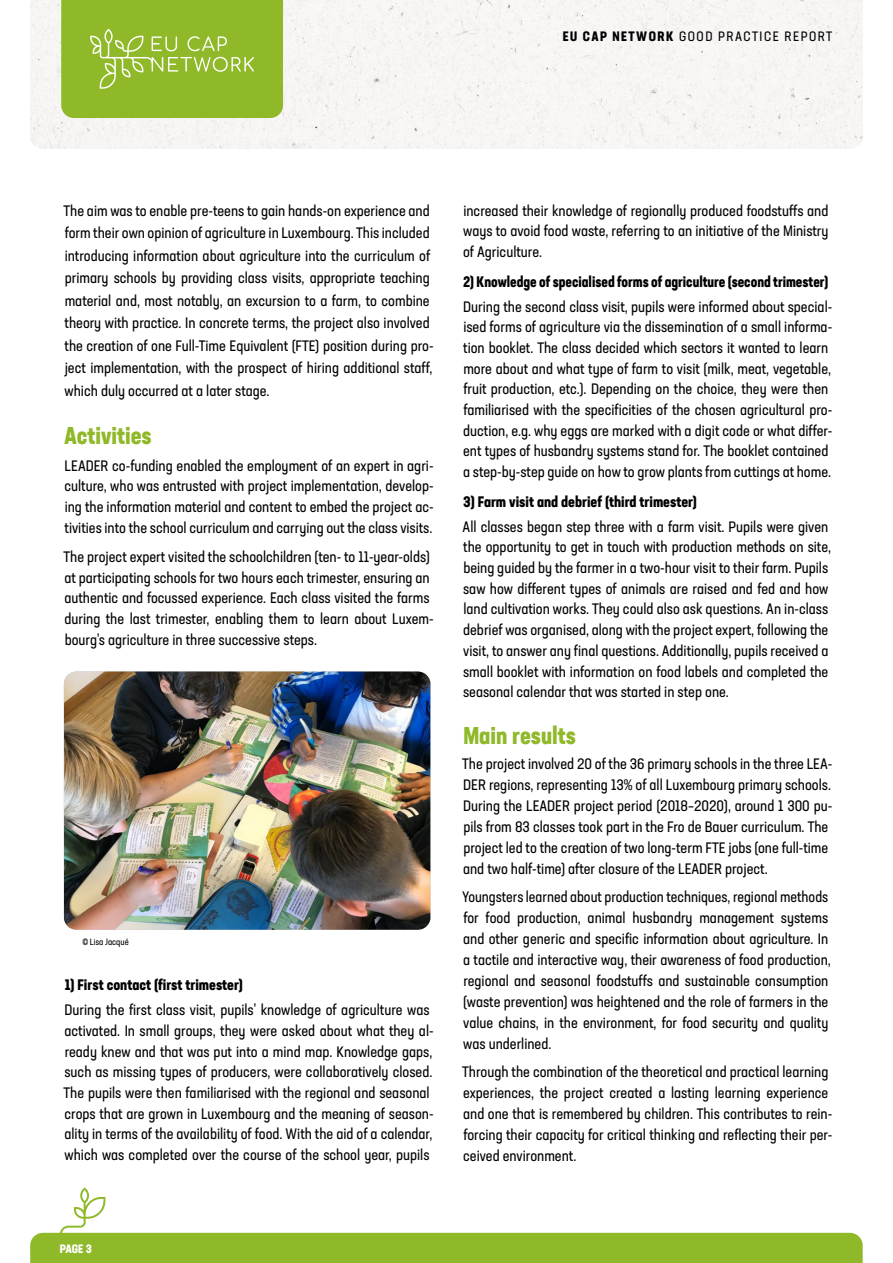
<style>
.page{position:relative;width:893px;height:1263px;background:#fff}
.page>*{position:absolute;margin:0;border:0;box-sizing:border-box;transform-origin:0 0}
.t1{font:700 condensed 24px "Neusa Next Std";color:#8fb929}
.t2{font:condensed 15px/20.7px "Neusa Next Std";color:#000}
.t3{font:700 condensed 15px "Neusa Next Std";color:#000}
.t4{font:700 condensed 15px "Neusa Next Std";color:#000;scale:.96 1}
.t5{font:condensed 13.5px "Neusa Next Std";letter-spacing:.11em;color:#000}
.t6{font:700 condensed 12px "Neusa Next Std";color:#fff}
.t7{font:condensed 9px "Neusa Next Std";color:#000}
.s1{font-weight:700}
</style>
<div class="page">
<svg style="left:30px;top:1187px;width:833px;height:76px"></svg>
<div style="left:30px;top:0;width:833px;height:149px;background:#f7f6f5"></div>
<svg style="left:61px;top:0;width:222px;height:118px;background:#94bc34"></svg>
<img style="left:64px;top:671px;width:366px;height:259px">
<p class="t5" style="left:563px;top:27px;width:271px"><span class="s1">EU CAP NETWORK</span> GOOD PRACTICE REPORT</p>
<p class="t2" style="left:64px;top:199px;width:372px;line-height:22.5px">The aim was to enable pre-teens to gain hands-on experience and form their own opinion of agriculture in Luxembourg. This included introducing information about agriculture into the curriculum of primary schools by providing class visits, appropriate teaching material and, most notably, an excursion to a farm, to combine theory with practice. In concrete terms, the project also involved the creation of one Full-Time Equivalent (FTE) position during pro&shy;ject implementation, with the prospect of hiring additional staff, which duly occurred at a later stage.</p>
<h1 class="t1" style="left:64px;top:420px;width:89px">Activities</h1>
<p class="t2" style="left:64px;top:455px;width:371px;text-align:justify">LEADER co-funding enabled the employment of an expert in agri&shy;culture, who was entrusted with project implementation, develop&shy;ing the information material and content to embed the project ac&shy;tivities into the school curriculum and carrying out the class visits.</p>
<p class="t2" style="left:64px;top:546px;width:372px">The project expert visited the schoolchildren (ten- to 11-year-olds) at participating schools for two hours each trimester, ensuring an authentic and focussed experience. Each class visited the farms during the last trimester, enabling them to learn about Luxem&shy;bourg’s agriculture in three successive steps.</p>
<p class="t7" style="left:82px;top:936px;width:48px">© Lisa Jacqué</p>
<p class="t3" style="left:65px;top:975px;width:180px">1) First contact (first trimester)</p>
<p class="t2" style="left:64px;top:999px;width:372px">During the first class visit, pupils’ knowledge of agriculture was activated. In small groups, they were asked about what they al&shy;ready knew and that was put into a mind map. Knowledge gaps, such as missing types of producers, were collaboratively closed.<br>The pupils were then familiarised with the regional and seasonal crops that are grown in Luxembourg and the meaning of season&shy;ality in terms of the availability of food. With the aid of a calendar, which was completed over the course of the school year, pupils</p>
<p class="t2" style="left:463px;top:200px;width:367px;text-align:justify">increased their knowledge of regionally produced foodstuffs and ways to avoid food waste, referring to an initiative of the Ministry of Agriculture.</p>
<p class="t4" style="left:463px;top:272px;width:382px">2) Knowledge of specialised forms of agriculture (second trimester)</p>
<p class="t2" style="left:463px;top:296px;width:371px">During the second class visit, pupils were informed about special&shy;ised forms of agriculture via the dissemination of a small informa&shy;tion booklet. The class decided which sectors it wanted to learn more about and what type of farm to visit (milk, meat, vegetable, fruit production, etc.). Depending on the choice, they were then familiarised with the specificities of the chosen agricultural pro&shy;duction, e.g. why eggs are marked with a digit code or what differ&shy;ent types of husbandry systems stand for. The booklet contained a step-by-step guide on how to grow plants from cuttings at home.</p>
<p class="t3" style="left:463px;top:492px;width:235px">3) Farm visit and debrief (third trimester)</p>
<p class="t2" style="left:463px;top:516px;width:370px">All classes began step three with a farm visit. Pupils were given the opportunity to get in touch with production methods on site, being guided by the farmer in a two-hour visit to their farm. Pupils saw how different types of animals are raised and fed and how land cultivation works. They could also ask questions. An in-class debrief was organised, along with the project expert, following the visit, to answer any final questions. Additionally, pupils received a small booklet with information on food labels and completed the seasonal calendar that was started in step one.</p>
<h1 class="t1" style="left:463px;top:720px;width:114px">Main results</h1>
<p class="t2" style="left:462px;top:753px;width:372px">The project involved 20 of the 36 primary schools in the three LEA-DER regions, representing 13% of all Luxembourg primary schools.<br>During the LEADER project period (2018–2020), around 1 300 pu&shy;pils from 83 classes took part in the Fro de Bauer curriculum. The project led to the creation of two long-term FTE jobs (one full-time and two half-time) after closure of the LEADER project.</p>
<p class="t2" style="left:462px;top:886px;width:370px">Youngsters learned about production techniques, regional methods for food production, animal husbandry management systems and other generic and specific information about agriculture. In a tactile and interactive way, their awareness of food production, regional and seasonal foodstuffs and sustainable consumption (waste prevention) was heightened and the role of farmers in the value chains, in the environment, for food security and quality was underlined.</p>
<p class="t2" style="left:462px;top:1061px;width:372px">Through the combination of the theoretical and practical learning experiences, the project created a lasting learning experience and one that is remembered by children. This contributes to rein&shy;forcing their capacity for critical thinking and reflecting their per&shy;ceived environment.</p>
<p class="t6" style="left:60px;top:1241px;width:34px">PAGE 3</p>
</div>
